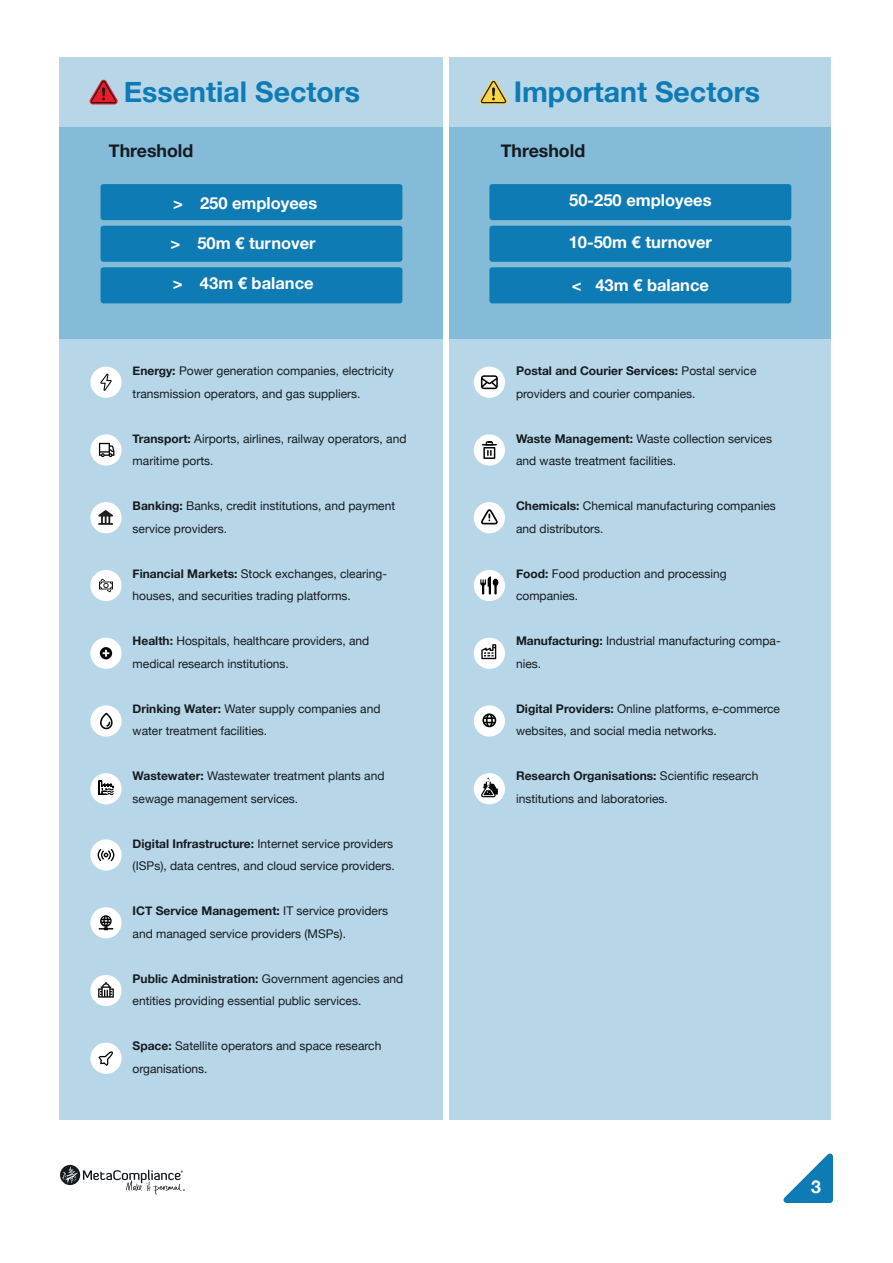
<style>
.page{position:relative;width:893px;height:1263px;background:#fff}
.page>*{position:absolute;margin:0;border:0;box-sizing:border-box;transform-origin:0 0}
.t1{font:700 28.5px "Helvetica Neue";color:#0e7bb4}
.t2{font:700 17.7px "Helvetica Neue";color:#161b20}
.t3{font:700 17.7px "Helvetica Neue";color:#fff}
.t4{font:700 16.5px "Helvetica Neue";color:#fff}
.t5{font:12px/22.5px "Helvetica Neue";color:#161b20}
.s1{font-weight:700}
</style>
<div class="page">
<div style="left:60px;top:57px;width:383px;height:1062px;background:#b7d7e8"></div>
<div style="left:449px;top:57px;width:382px;height:1062px;background:#b7d7e8"></div>
<div style="left:60px;top:128px;width:383px;height:211px;background:#84bbd8"></div>
<div style="left:449px;top:128px;width:382px;height:211px;background:#84bbd8"></div>
<div style="left:101px;top:184px;width:301px;height:36px;background:#0e7bb4;border-radius:3px"></div>
<div style="left:101px;top:226px;width:301px;height:36px;background:#0e7bb4;border-radius:3px"></div>
<div style="left:101px;top:267px;width:301px;height:36px;background:#0e7bb4;border-radius:3px"></div>
<div style="left:489px;top:184px;width:302px;height:36px;background:#0e7bb4;border-radius:3px"></div>
<div style="left:489px;top:226px;width:302px;height:36px;background:#0e7bb4;border-radius:3px"></div>
<div style="left:489px;top:267px;width:302px;height:36px;background:#0e7bb4;border-radius:3px"></div>
<svg style="left:479px;top:79px;width:29px;height:25px"></svg>
<svg style="left:89px;top:79px;width:29px;height:25px"></svg>
<div style="left:90px;top:367px;width:32px;height:31px;background:#fff;border-radius:50%"></div>
<div style="left:90px;top:434px;width:32px;height:32px;background:#fff;border-radius:50%"></div>
<div style="left:90px;top:502px;width:32px;height:31px;background:#fff;border-radius:50%"></div>
<div style="left:90px;top:570px;width:32px;height:31px;background:#fff;border-radius:50%"></div>
<div style="left:90px;top:638px;width:32px;height:31px;background:#fff;border-radius:50%"></div>
<div style="left:90px;top:705px;width:32px;height:32px;background:#fff;border-radius:50%"></div>
<div style="left:90px;top:773px;width:32px;height:31px;background:#fff;border-radius:50%"></div>
<div style="left:474px;top:367px;width:31px;height:31px;background:#fff;border-radius:50%"></div>
<div style="left:474px;top:434px;width:31px;height:32px;background:#fff;border-radius:50%"></div>
<div style="left:474px;top:502px;width:31px;height:31px;background:#fff;border-radius:50%"></div>
<div style="left:474px;top:570px;width:31px;height:31px;background:#fff;border-radius:50%"></div>
<div style="left:474px;top:638px;width:31px;height:31px;background:#fff;border-radius:50%"></div>
<div style="left:474px;top:705px;width:31px;height:32px;background:#fff;border-radius:50%"></div>
<div style="left:474px;top:773px;width:31px;height:31px;background:#fff;border-radius:50%"></div>
<div style="left:90px;top:839px;width:32px;height:32px;background:#fff;border-radius:50%"></div>
<div style="left:90px;top:907px;width:32px;height:31px;background:#fff;border-radius:50%"></div>
<div style="left:90px;top:975px;width:32px;height:31px;background:#fff;border-radius:50%"></div>
<div style="left:90px;top:1043px;width:32px;height:31px;background:#fff;border-radius:50%"></div>
<svg style="left:783px;top:1153px;width:50px;height:50px"></svg>
<svg style="left:60px;top:1165px;width:125px;height:30px"></svg>
<svg style="left:100px;top:374px;width:12px;height:17px"></svg>
<svg style="left:99px;top:443px;width:15px;height:14px"></svg>
<svg style="left:98px;top:510px;width:15px;height:15px"></svg>
<svg style="left:99px;top:579px;width:14px;height:13px"></svg>
<svg style="left:100px;top:647px;width:12px;height:12px"></svg>
<svg style="left:100px;top:713px;width:13px;height:16px"></svg>
<svg style="left:98px;top:780px;width:16px;height:15px"></svg>
<svg style="left:99px;top:915px;width:14px;height:15px"></svg>
<svg style="left:98px;top:849px;width:16px;height:12px"></svg>
<svg style="left:98px;top:982px;width:16px;height:15px"></svg>
<svg style="left:98px;top:1051px;width:15px;height:15px"></svg>
<svg style="left:481px;top:375px;width:17px;height:14px"></svg>
<svg style="left:482px;top:441px;width:15px;height:18px"></svg>
<svg style="left:481px;top:509px;width:17px;height:15px"></svg>
<svg style="left:480px;top:576px;width:18px;height:18px"></svg>
<svg style="left:481px;top:644px;width:15px;height:15px"></svg>
<svg style="left:482px;top:713px;width:14px;height:14px"></svg>
<svg style="left:481px;top:778px;width:17px;height:19px"></svg>
<h1 class="t1" style="left:124px;top:70px;width:238px">Essential Sectors</h1>
<h1 class="t1" style="left:514px;top:70px;width:248px">Important Sectors</h1>
<h2 class="t2" style="left:109px;top:137px;width:86px">Threshold</h2>
<h2 class="t2" style="left:501px;top:137px;width:86px">Threshold</h2>
<h3 class="t4" style="left:173px;top:191px;width:146px">&gt; 250 employees</h3>
<h3 class="t4" style="left:170px;top:231px;width:147px">&gt; 50m € turnover</h3>
<h3 class="t4" style="left:173px;top:270px;width:142px">&gt; 43m € balance</h3>
<p class="t5" style="left:133px;top:360px;width:263px"><span class="s1">Energy:</span> Power generation companies, electricity transmission operators, and gas suppliers.</p>
<p class="t5" style="left:133px;top:428px;width:275px"><span class="s1">Transport:</span> Airports, airlines, railway operators, and maritime ports.</p>
<p class="t5" style="left:133px;top:495px;width:264px"><span class="s1">Banking:</span> Banks, credit institutions, and payment service providers.</p>
<p class="t5" style="left:133px;top:563px;width:256px"><span class="s1">Financial Markets:</span> Stock exchanges, clearing&shy;houses, and securities trading platforms.</p>
<p class="t5" style="left:133px;top:630px;width:238px"><span class="s1">Health:</span> Hospitals, healthcare providers, and medical research institutions.</p>
<p class="t5" style="left:133px;top:698px;width:249px"><span class="s1">Drinking Water:</span> Water supply companies and water treatment facilities.</p>
<p class="t5" style="left:133px;top:765px;width:253px"><span class="s1">Wastewater:</span> Wastewater treatment plants and sewage management services.</p>
<p class="t5" style="left:133px;top:833px;width:264px"><span class="s1">Digital Infrastructure:</span> Internet service providers (ISPs), data centres, and cloud service providers.</p>
<p class="t5" style="left:133px;top:900px;width:257px"><span class="s1">ICT Service Management:</span> IT service providers and managed service providers (MSPs).</p>
<p class="t5" style="left:133px;top:968px;width:272px"><span class="s1">Public Administration:</span> Government agencies and entities providing essential public services.</p>
<p class="t5" style="left:133px;top:1035px;width:250px"><span class="s1">Space:</span> Satellite operators and space research organisations.</p>
<h3 class="t4" style="left:569px;top:187px;width:144px">50-250 employees</h3>
<h3 class="t4" style="left:569px;top:230px;width:145px">10-50m € turnover</h3>
<h3 class="t4" style="left:572px;top:272px;width:139px">&lt; 43m € balance</h3>
<p class="t5" style="left:516px;top:360px;width:242px"><span class="s1">Postal and Courier Services:</span> Postal service providers and courier companies.</p>
<p class="t5" style="left:516px;top:428px;width:257px"><span class="s1">Waste Management:</span> Waste collection services and waste treatment facilities.</p>
<p class="t5" style="left:516px;top:495px;width:261px"><span class="s1">Chemicals:</span> Chemical manufacturing companies and distributors.</p>
<p class="t5" style="left:516px;top:563px;width:212px"><span class="s1">Food:</span> Food production and processing companies.</p>
<p class="t5" style="left:516px;top:630px;width:266px"><span class="s1">Manufacturing:</span> Industrial manufacturing compa&shy;nies.</p>
<p class="t5" style="left:516px;top:698px;width:266px"><span class="s1">Digital Providers:</span> Online platforms, e-commerce websites, and social media networks.</p>
<p class="t5" style="left:516px;top:765px;width:244px"><span class="s1">Research Organisations:</span> Scientific research institutions and laboratories.</p>
<h2 class="t3" style="left:811px;top:1172px;width:11px">3</h2>
</div>
